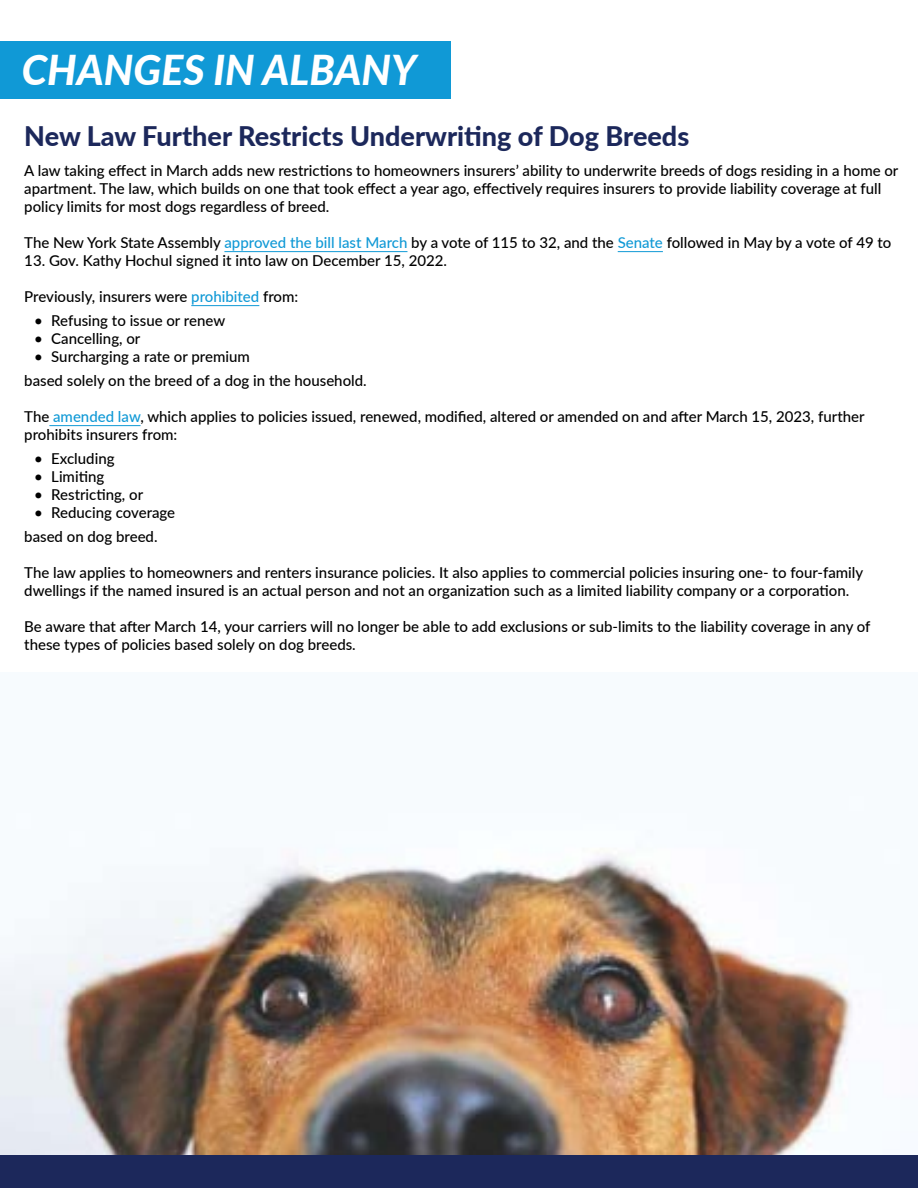
<style>
.page{position:relative;width:918px;height:1188px;background:#fff}
.page>*{position:absolute;margin:0;border:0;box-sizing:border-box;transform-origin:0 0}
.t1{font:italic 800 41.1px "Lato";color:#fff}
.t2{font:800 27px "Lato";color:#1c285b}
.t3{font:500 15px/18px "Lato";color:#000}
.s1{color:#1099d6}
</style>
<div class="page">
<img style="left:0;top:848px;width:918px;height:308px">
<hr style="left:224px;top:251px;width:184px;height:1px;background:#1099d6">
<hr style="left:618px;top:251px;width:45px;height:1px;background:#1099d6">
<hr style="left:191px;top:305px;width:68px;height:1px;background:#1099d6">
<hr style="left:49px;top:425px;width:92px;height:1px;background:#1099d6">
<div style="left:0;top:1156px;width:918px;height:32px;background:#1c285b"></div>
<div style="left:0;top:41px;width:451px;height:58px;background:#1099d6"></div>
<h1 class="t1" style="left:22px;top:40px;width:396px">CHANGES IN ALBANY</h1>
<h2 class="t2" style="left:24px;top:116px;width:667px">New Law Further Restricts Underwriting of Dog Breeds</h2>
<p class="t3" style="left:24px;top:161px;width:876px">A law taking effect in March adds new restrictions to homeowners insurers’ ability to underwrite breeds of dogs residing in a home or apartment. The law, which builds on one that took effect a year ago, effectively requires insurers to provide liability coverage at full policy limits for most dogs regardless of breed.</p>
<p class="t3" style="left:24px;top:233px;width:869px">The New York State Assembly <span class="s1">approved the bill last March</span> by a vote of 115 to 32, and the <span class="s1">Senate</span> followed in May by a vote of 49 to</p>
<p class="t3" style="left:24px;top:251px;width:424px">13. Gov. Kathy Hochul signed it into law on December 15, 2022.</p>
<p class="t3" style="left:24px;top:287px;width:276px">Previously, insurers were <span class="s1">prohibited</span> from:</p>
<p class="t3" style="left:34px;top:311px;width:192px">• Refusing to issue or renew</p>
<p class="t3" style="left:34px;top:329px;width:108px">• Cancelling, or</p>
<p class="t3" style="left:24px;top:344px;width:344px;line-height:24px;text-indent:10px">• Surcharging a rate or premium<br>based solely on the breed of a dog in the household.</p>
<p class="t3" style="left:24px;top:407px;width:842px">The <span class="s1">amended law</span>, which applies to policies issued, renewed, modified, altered or amended on and after March 15, 2023, further prohibits insurers from:</p>
<p class="t3" style="left:34px;top:449px;width:82px">• Excluding</p>
<p class="t3" style="left:34px;top:467px;width:71px">• Limiting</p>
<p class="t3" style="left:34px;top:485px;width:110px">• Restricting, or</p>
<p class="t3" style="left:24px;top:500px;width:152px;line-height:24px;text-indent:10px">• Reducing coverage based on dog breed.</p>
<p class="t3" style="left:24px;top:563px;width:841px">The law applies to homeowners and renters insurance policies. It also applies to commercial policies insuring one- to four-family dwellings if the named insured is an actual person and not an organization such as a limited liability company or a corporation.</p>
<p class="t3" style="left:24px;top:617px;width:848px">Be aware that after March 14, your carriers will no longer be able to add exclusions or sub-limits to the liability coverage in any of these types of policies based solely on dog breeds.</p>
</div>
